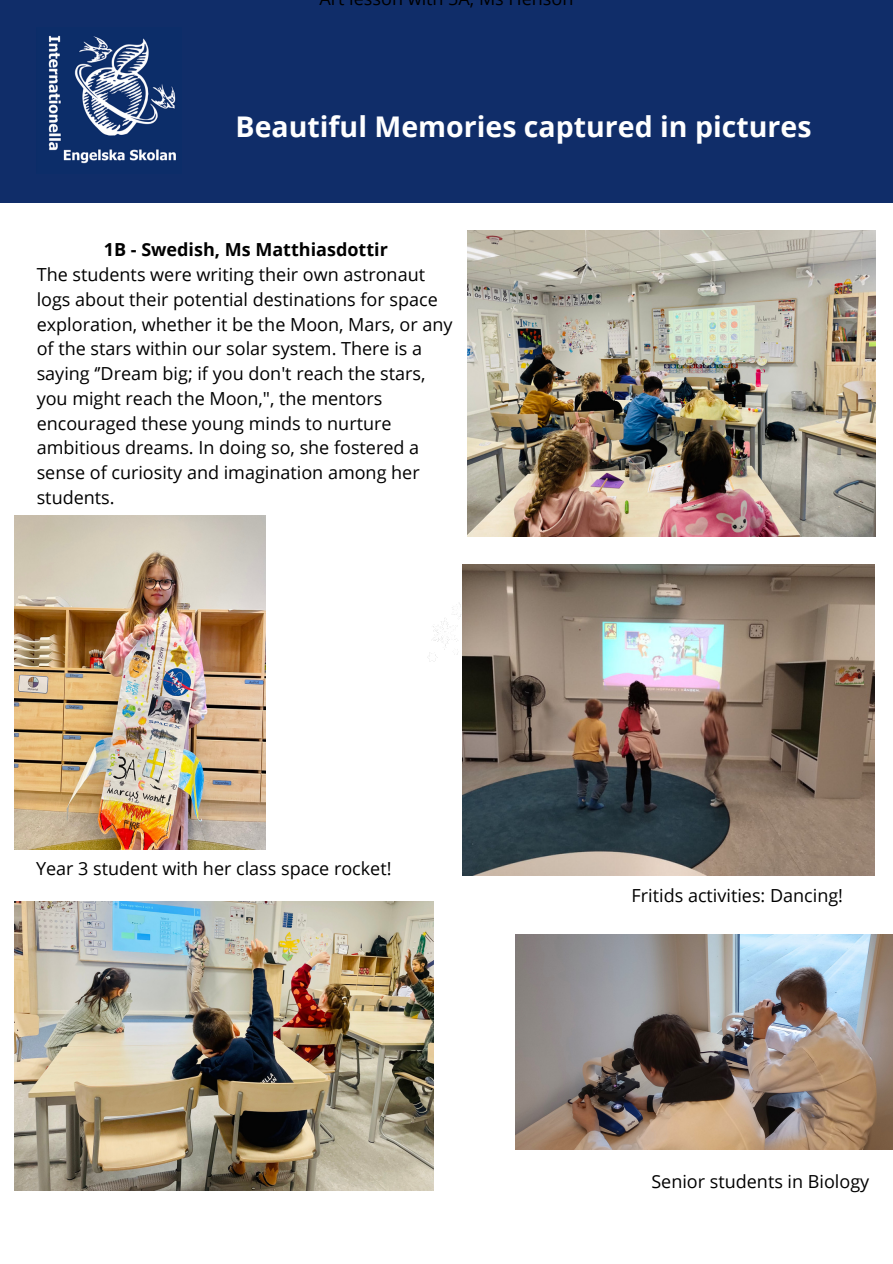
<style>
.page{position:relative;width:893px;height:1264px;background:#fff}
.page>*{position:absolute;margin:0;border:0;box-sizing:border-box;transform-origin:0 0}
.t1{font:700 28.5px "Open Sans";color:#fff}
.t2{font:18px/24.8px "Open Sans";color:#000}
.t3{font:700 18px "Open Sans";color:#000}
</style>
<div class="page">
<div style="left:0;top:0;width:892px;height:203px;background:#102d69"></div>
<img style="left:427px;top:602px;width:36px;height:59px">
<img style="left:48px;top:35px;width:128px;height:129px">
<img style="left:463px;top:564px;width:411px;height:311px">
<img style="left:467px;top:230px;width:408px;height:306px">
<img style="left:15px;top:515px;width:250px;height:334px">
<img style="left:15px;top:901px;width:418px;height:289px">
<img style="left:516px;top:934px;width:376px;height:215px">
<p class="t2" style="left:331px;top:-14px;width:92px">r esson w</p>
<p class="t2" style="left:470px;top:-14px;width:105px">, s enson</p>
<p class="t1" style="left:235px;top:106px;width:577px">Beautiful Memories captured in pictures</p>
<p class="t3" style="left:104px;top:237px;width:285px">1B - Swedish, Ms Matthiasdottir</p>
<p class="t2" style="left:37px;top:261px;width:417px">The students were writing their own astronaut logs about their potential destinations for space exploration, whether it be the Moon, Mars, or any of the stars within our solar system. There is a saying ‘’Dream big; if you don't reach the stars, you might reach the Moon,", the mentors encouraged these young minds to nurture ambitious dreams. In doing so, she fostered a sense of curiosity and imagination among her students.</p>
<p class="t2" style="left:36px;top:855px;width:357px">Year 3 student with her class space rocket!</p>
<p class="t2" style="left:631px;top:883px;width:213px">Fritids activities: Dancing!</p>
<p class="t2" style="left:651px;top:1168px;width:219px">Senior students in Biology</p>
</div>
